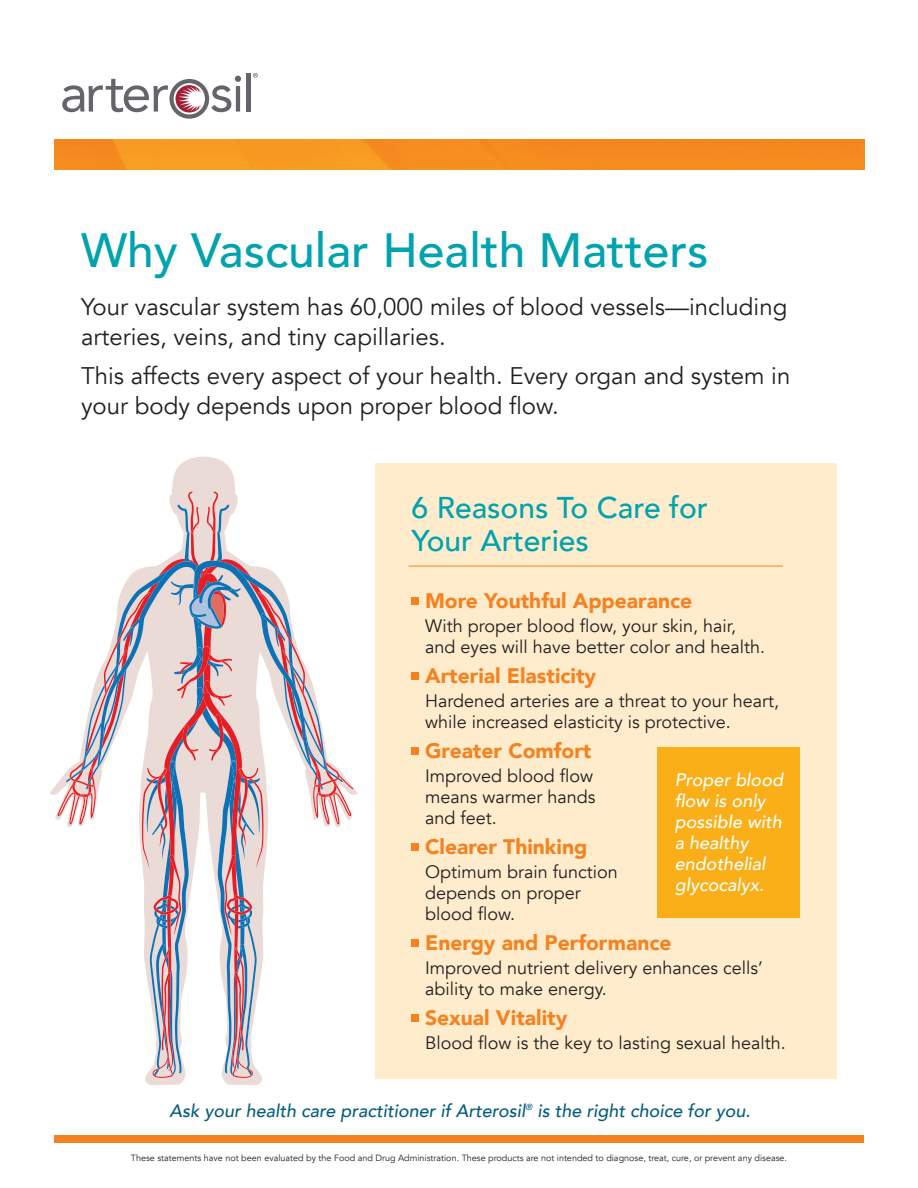
<style>
.page{position:relative;width:918px;height:1188px;background:#fff}
.page>*{position:absolute;margin:0;border:0;box-sizing:border-box;transform-origin:0 0}
.t1{font:500 48px "Avenir";color:#00a3ae}
.t2{font:500 30px/33px "Avenir";color:#00a3ae}
.t3{font:24px/30px "Avenir";color:#231f20}
.t4{font:900 21px "Avenir";color:#f58220}
.t5{font:18px/21px "Avenir";color:#231f20}
.t6{font:italic 500 18px "Avenir";color:#045e82}
.t7{font:italic 500 18px/21px "Avenir";color:#fff}
.t8{font:9px "Avenir";color:#231f20}
</style>
<div class="page">
<div style="left:376px;top:464px;width:461px;height:615px;background:#feeccd"></div>
<div style="left:412px;top:597px;width:7px;height:8px;background:#f58220"></div>
<div style="left:412px;top:672px;width:7px;height:8px;background:#f58220"></div>
<div style="left:412px;top:747px;width:7px;height:8px;background:#f58220"></div>
<div style="left:412px;top:843px;width:7px;height:8px;background:#f58220"></div>
<div style="left:412px;top:939px;width:7px;height:8px;background:#f58220"></div>
<div style="left:412px;top:1014px;width:7px;height:8px;background:#f58220"></div>
<hr style="left:409px;top:566px;width:374px;height:1px;background:#f5871f">
<div style="left:657px;top:748px;width:142px;height:170px;background:#faaf18"></div>
<hr style="left:247px;top:73px;width:4px;height:39px;background:#64656a">
<svg style="left:62px;top:76px;width:179px;height:43px"></svg>
<svg style="left:253px;top:73px;width:5px;height:5px"></svg>
<img style="left:54px;top:139px;width:810px;height:30px">
<div style="left:54px;top:1135px;width:810px;height:8px;background:#f58220"></div>
<svg style="left:50px;top:457px;width:308px;height:628px"></svg>
<svg style="left:57px;top:492px;width:296px;height:586px"></svg>
<h1 class="t1" style="left:81px;top:208px;width:629px">Why Vascular Health Matters</h1>
<h3 class="t3" style="left:81px;top:292px;width:708px">Your vascular system has 60,000 miles of blood vessels—including arteries, veins, and tiny capillaries.</h3>
<h3 class="t3" style="left:81px;top:361px;width:711px">This affects every aspect of your health. Every organ and system in your body depends upon proper blood flow.</h3>
<h2 class="t2" style="left:412px;top:489px;width:298px">6 Reasons To Care for<br>Your Arteries</h2>
<p class="t4" style="left:425px;top:582px;width:269px">More Youthful Appearance</p>
<p class="t5" style="left:425px;top:615px;width:342px">With proper blood flow, your skin, hair, and eyes will have better color and health.</p>
<p class="t4" style="left:425px;top:657px;width:173px">Arterial Elasticity</p>
<p class="t5" style="left:425px;top:690px;width:355px">Hardened arteries are a threat to your heart, while increased elasticity is protective.</p>
<p class="t4" style="left:425px;top:732px;width:168px">Greater Comfort</p>
<p class="t5" style="left:425px;top:765px;width:172px">Improved blood flow means warmer hands and feet.</p>
<p class="t4" style="left:425px;top:828px;width:164px">Clearer Thinking</p>
<p class="t5" style="left:425px;top:861px;width:194px">Optimum brain function depends on proper blood flow.</p>
<p class="t4" style="left:425px;top:924px;width:248px">Energy and Performance</p>
<p class="t5" style="left:425px;top:957px;width:339px">Improved nutrient delivery enhances cells’ ability to make energy.</p>
<p class="t4" style="left:425px;top:999px;width:144px">Sexual Vitality</p>
<p class="t5" style="left:425px;top:1032px;width:362px">Blood flow is the key to lasting sexual health.</p>
<p class="t7" style="left:675px;top:770px;width:110px">Proper blood flow is only possible with a healthy endothelial glycocalyx.</p>
<p class="t6" style="left:169px;top:1100px;width:583px">Ask your health care practitioner if Arterosil<sup>®</sup> is the right choice for you.</p>
<p class="t8" style="left:131px;top:1153px;width:658px">These statements have not been evaluated by the Food and Drug Administration. These products are not intended to diagnose, treat, cure, or prevent any disease.</p>
</div>
